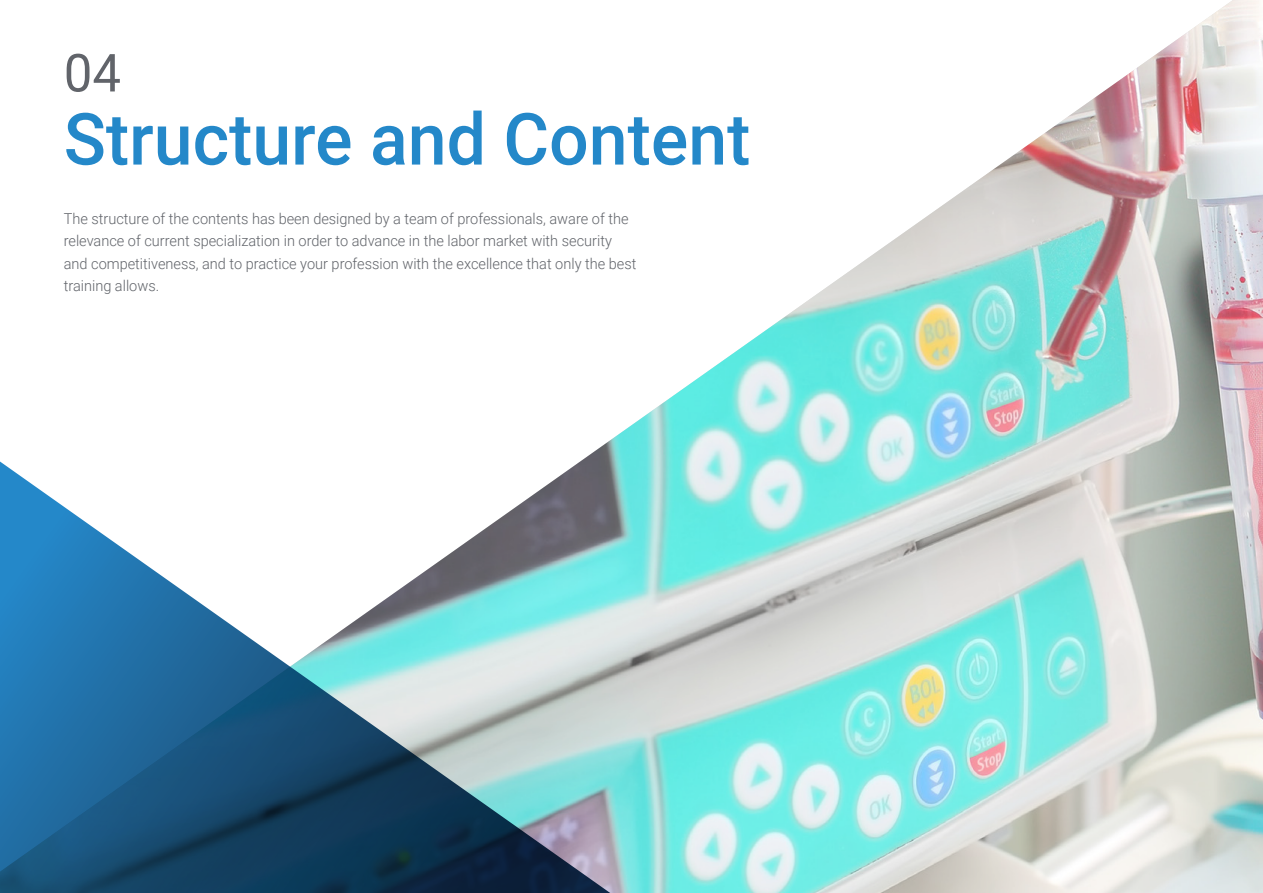
<style>
.page{position:relative;width:1263px;height:893px;background:#fff}
.page>*{position:absolute;margin:0;border:0;box-sizing:border-box;transform-origin:0 0}
.t1{font:500 72px "Roboto";color:#2488c9}
.t2{font:52.5px "Roboto";color:#61646a}
.t3{font:300 15px/22.5px "Roboto";color:#61646a}
</style>
<div class="page">
<img style="left:602px;top:0;width:661px;height:893px">
<svg style="left:0;top:446px;width:640px;height:447px"></svg>
<h2 class="t2" style="left:64px;top:36px;width:59px">04</h2>
<h1 class="t1" style="left:64px;top:89px;width:688px">Structure and Content</h1>
<p class="t3" style="left:64px;top:207px;width:574px">The structure of the contents has been designed by a team of professionals, aware of the relevance of current specialization in order to advance in the labor market with security and competitiveness, and to practice your profession with the excellence that only the best training allows.</p>
</div>
